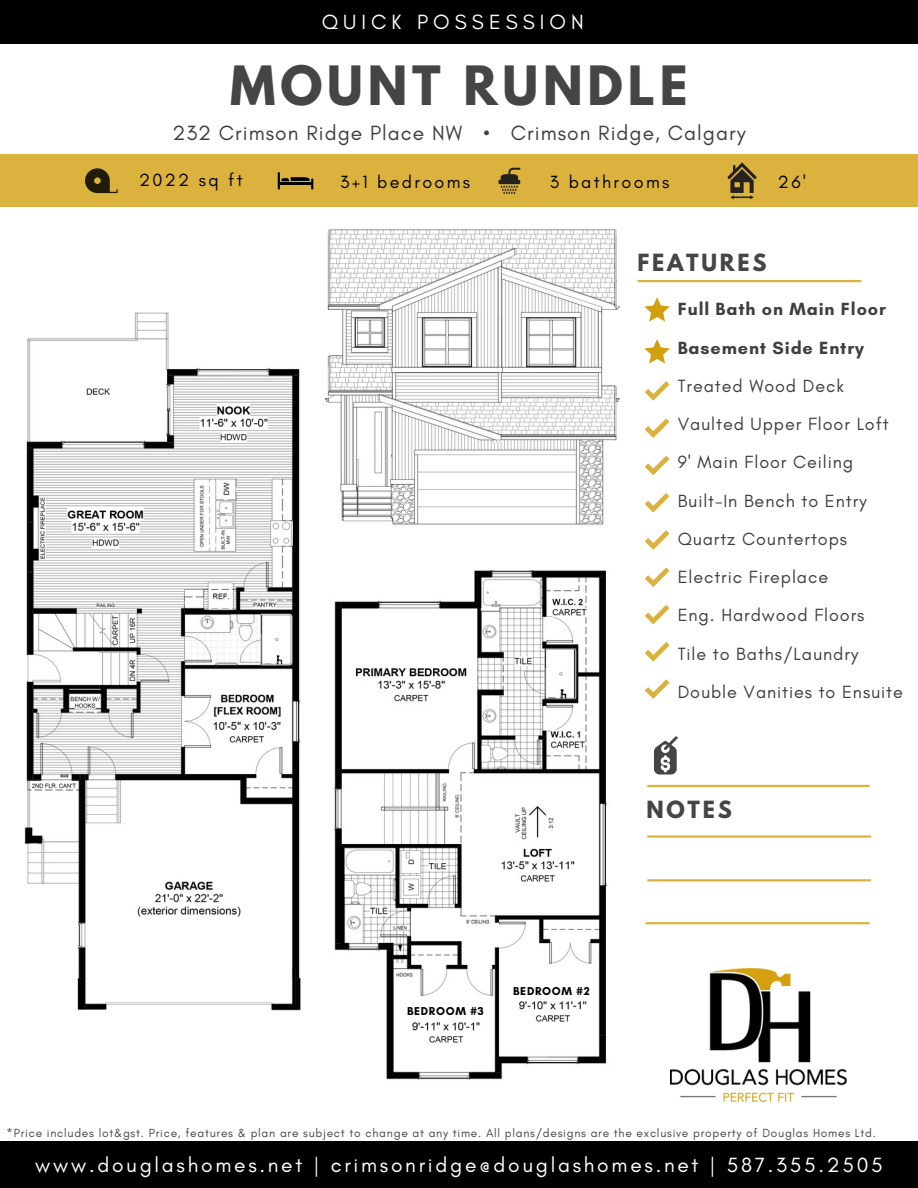
<style>
.page{position:relative;width:918px;height:1188px;background:#fff}
.page>*{position:absolute;margin:0;border:0;box-sizing:border-box;transform-origin:0 0}
.t1{font:700 48px "League Spartan";letter-spacing:.1em;color:#444545}
.t2{font:21px "Glacial Indifference";letter-spacing:.13em;color:#fff}
.t3{font:21px "Glacial Indifference";letter-spacing:.05em;color:#403e3e}
.t4{font:21px "Glacial Indifference";letter-spacing:.24em;color:#fff}
.t5{font:700 21px "League Spartan";letter-spacing:.13em;color:#444545}
.t6{font:18px "Glacial Indifference";letter-spacing:.05em;color:#403e3e}
.t7{font:700 18px "Glacial Indifference";letter-spacing:.05em;color:#403e3e}
.t8{font:18px "Glacial Indifference";letter-spacing:.13em;color:#000}
.t9{font:12px "Glacial Indifference";letter-spacing:.06em;color:#444545}
.t10{font:700 11.7px "Glacial Indifference";letter-spacing:.06em;color:#000}
</style>
<div class="page">
<div style="left:0;top:154px;width:918px;height:53px;background:#dcb23f"></div>
<div style="left:0;top:1142px;width:918px;height:46px;background:#000"></div>
<div style="left:0;top:0;width:918px;height:44px;background:#000"></div>
<img style="left:670px;top:968px;width:177px;height:133px">
<hr style="left:638px;top:280px;width:224px;height:2px;background:#d49f0f">
<hr style="left:647px;top:785px;width:223px;height:2px;background:#d49f0f">
<hr style="left:647px;top:835px;width:224px;height:3px;background:#d49f0f">
<svg style="left:654px;top:736px;width:24px;height:38px"></svg>
<hr style="left:647px;top:879px;width:224px;height:2px;background:#d49f0f">
<hr style="left:646px;top:922px;width:224px;height:2px;background:#d49f0f">
<img style="left:324px;top:229px;width:295px;height:296px">
<svg style="left:645px;top:418px;width:24px;height:20px"></svg>
<svg style="left:645px;top:456px;width:24px;height:19px"></svg>
<svg style="left:645px;top:493px;width:24px;height:20px"></svg>
<svg style="left:645px;top:530px;width:24px;height:20px"></svg>
<svg style="left:645px;top:567px;width:24px;height:20px"></svg>
<svg style="left:645px;top:605px;width:24px;height:19px"></svg>
<svg style="left:645px;top:381px;width:24px;height:20px"></svg>
<svg style="left:644px;top:297px;width:26px;height:25px"></svg>
<svg style="left:644px;top:339px;width:26px;height:25px"></svg>
<svg style="left:645px;top:642px;width:24px;height:20px"></svg>
<svg style="left:645px;top:679px;width:24px;height:20px"></svg>
<img style="left:334px;top:569px;width:274px;height:511px">
<svg style="left:537px;top:967px;width:38px;height:31px"></svg>
<svg style="left:402px;top:1001px;width:86px;height:20px"></svg>
<svg style="left:278px;top:172px;width:35px;height:18px"></svg>
<svg style="left:498px;top:180px;width:22px;height:4px"></svg>
<svg style="left:501px;top:168px;width:19px;height:26px"></svg>
<svg style="left:85px;top:168px;width:33px;height:25px"></svg>
<svg style="left:727px;top:162px;width:30px;height:37px"></svg>
<img style="left:25px;top:313px;width:276px;height:697px">
<p class="t4" style="left:322px;top:9px;width:264px">QUICK POSSESSION</p>
<p class="t1" style="left:230px;top:62px;width:459px">MOUNT RUNDLE</p>
<p class="t3" style="left:172px;top:120px;width:575px">232 Crimson Ridge Place NW • Crimson Ridge, Calgary</p>
<p class="t8" style="left:139px;top:169px;width:105px">2022 sq ft</p>
<p class="t8" style="left:340px;top:170px;width:132px">3+1 bedrooms</p>
<p class="t8" style="left:550px;top:170px;width:121px">3 bathrooms</p>
<p class="t8" style="left:778px;top:171px;width:30px">26'</p>
<p class="t5" style="left:638px;top:253px;width:131px">FEATURES</p>
<p class="t7" style="left:678px;top:298px;width:210px">Full Bath on Main Floor</p>
<p class="t7" style="left:678px;top:337px;width:188px">Basement Side Entry</p>
<p class="t6" style="left:678px;top:375px;width:168px">Treated Wood Deck</p>
<p class="t6" style="left:678px;top:413px;width:212px">Vaulted Upper Floor Loft</p>
<p class="t6" style="left:678px;top:451px;width:177px">9' Main Floor Ceiling</p>
<p class="t6" style="left:678px;top:490px;width:191px">Built-In Bench to Entry</p>
<p class="t6" style="left:678px;top:528px;width:171px">Quartz Countertops</p>
<p class="t6" style="left:678px;top:566px;width:152px">Electric Fireplace</p>
<p class="t6" style="left:678px;top:604px;width:188px">Eng. Hardwood Floors</p>
<p class="t6" style="left:678px;top:643px;width:182px">Tile to Baths/Laundry</p>
<p class="t6" style="left:678px;top:681px;width:227px">Double Vanities to Ensuite</p>
<p class="t5" style="left:646px;top:799px;width:87px">NOTES</p>
<p class="t10" style="left:407px;top:1004px;width:78px">BEDROOM #3</p>
<p class="t10" style="left:513px;top:984px;width:78px">BEDROOM #2</p>
<p class="t9" style="left:7px;top:1125px;width:871px">*Price includes lot&amp;gst. Price, features &amp; plan are subject to change at any time. All plans/designs are the exclusive property of Douglas Homes Ltd.</p>
<p class="t2" style="left:35px;top:1152px;width:849px">www.douglashomes.net | crimsonridge@douglashomes.net | 587.355.2505</p>
</div>
